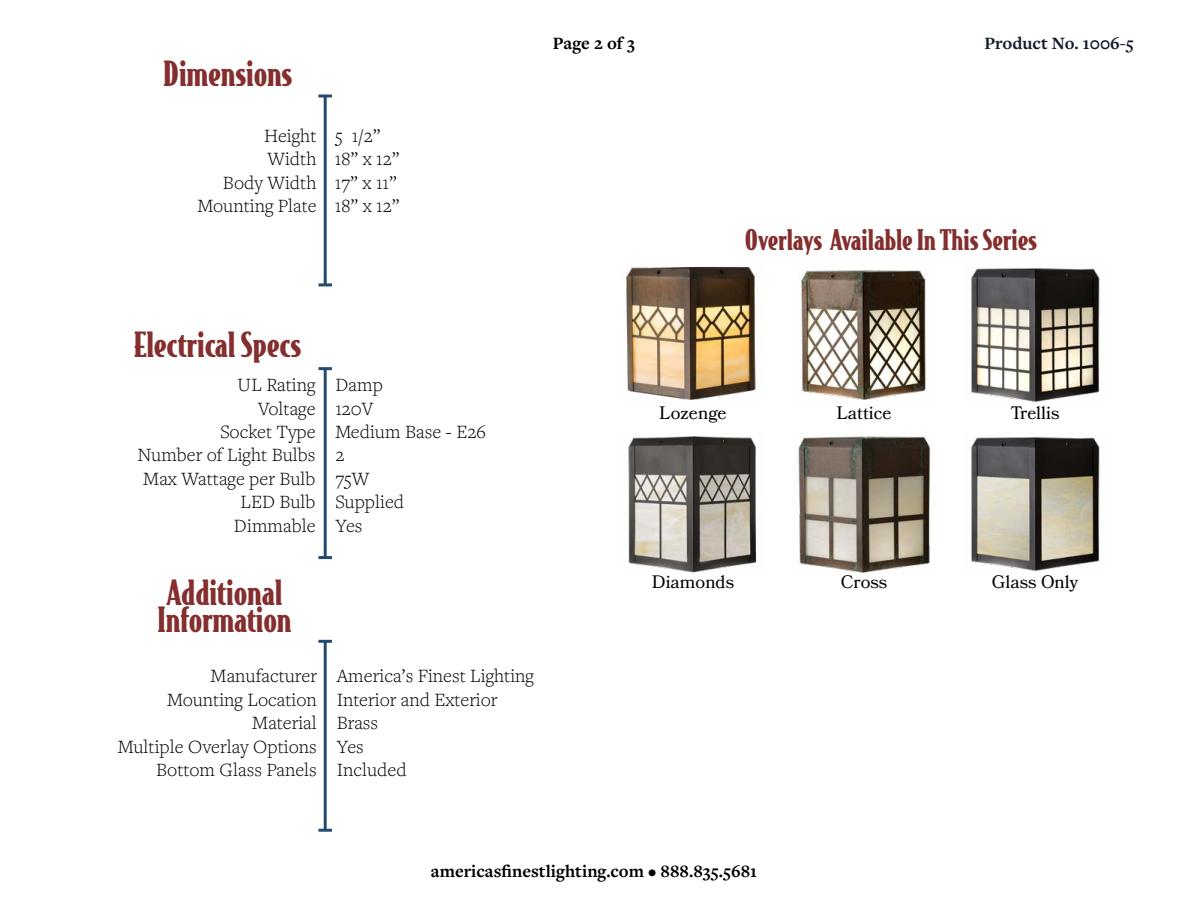
<style>
.page{position:relative;width:1188px;height:918px;background:#fff}
.page>*{position:absolute;margin:0;border:0;box-sizing:border-box;transform-origin:0 0}
.t1{font:900 33px/27px "Bodega Serif";color:#842e2e}
.t2{font:900 27px "Bodega Serif";color:#842e2e}
.t3{font:300 19.5px/23.4px "Freight Text Pro";color:#000}
.t4{font:700 18px "Freight Text Pro";color:#000}
.t5{font:18px "Bookmania";color:#000}
.t6{font:700 18px "Freight Text Pro";color:#131a2d}
</style>
<div class="page">
<hr style="left:324px;top:96px;width:3px;height:189px;background:#224b6f">
<svg style="left:318px;top:94px;width:14px;height:4px"></svg>
<hr style="left:318px;top:283px;width:14px;height:3px;background:#224b6f">
<hr style="left:324px;top:369px;width:3px;height:189px;background:#224b6f">
<hr style="left:318px;top:367px;width:14px;height:3px;background:#224b6f">
<hr style="left:318px;top:556px;width:14px;height:3px;background:#224b6f">
<hr style="left:324px;top:641px;width:3px;height:189px;background:#224b6f">
<hr style="left:318px;top:640px;width:14px;height:3px;background:#224b6f">
<hr style="left:318px;top:829px;width:14px;height:3px;background:#224b6f">
<img style="left:626px;top:266px;width:130px;height:134px">
<img style="left:798px;top:436px;width:133px;height:137px">
<img style="left:628px;top:436px;width:129px;height:137px">
<img style="left:971px;top:267px;width:129px;height:136px">
<img style="left:801px;top:270px;width:125px;height:130px">
<img style="left:971px;top:436px;width:129px;height:136px">
<h1 class="t1" style="left:164px;top:58px;width:130px">Dimensions</h1>
<p class="t3" style="left:198px;top:123px;width:120px;text-align:right">Height<br>Width<br>Body Width<br>Mounting Plate</p>
<p class="t3" style="left:335px;top:123px;width:66px">5 1/2”<br>18” x 12”<br>17” x 11”<br>18” x 12”</p>
<p class="t4" style="left:553px;top:31px;width:84px">Page 2 of 3</p>
<p class="t6" style="left:984px;top:31px;width:151px">Product No. 1006-5</p>
<h2 class="t2" style="left:745px;top:221px;width:294px">Overlays Available In This Series</h2>
<h1 class="t1" style="left:134px;top:329px;width:169px">Electrical Specs</h1>
<p class="t3" style="left:138px;top:373px;width:179px;text-align:right">UL Rating<br>Voltage<br>Socket Type<br>Number of Light Bulbs<br>Max Wattage per Bulb<br>LED Bulb<br>Dimmable</p>
<p class="t3" style="left:335px;top:373px;width:152px">Damp<br>120V<br>Medium Base - E26<br>2<br>75W<br>Supplied<br>Yes</p>
<h1 class="t1" style="left:157px;top:577px;width:136px">Additional<br>Information</h1>
<p class="t3" style="left:118px;top:664px;width:201px;text-align:right">Manufacturer<br>Mounting Location<br>Material<br>Multiple Overlay Options<br>Bottom Glass Panels</p>
<p class="t3" style="left:337px;top:664px;width:199px">America’s Finest Lighting<br>Interior and Exterior<br>Brass<br>Yes<br>Included</p>
<p class="t5" style="left:659px;top:402px;width:69px">Lozenge</p>
<p class="t5" style="left:836px;top:402px;width:57px">Lattice</p>
<p class="t5" style="left:1010px;top:402px;width:51px">Trellis</p>
<p class="t5" style="left:652px;top:571px;width:84px">Diamonds</p>
<p class="t5" style="left:841px;top:571px;width:48px">Cross</p>
<p class="t5" style="left:992px;top:571px;width:88px">Glass Only</p>
<p class="t4" style="left:431px;top:859px;width:328px">americasfinestlighting.com • 888.835.5681</p>
</div>
